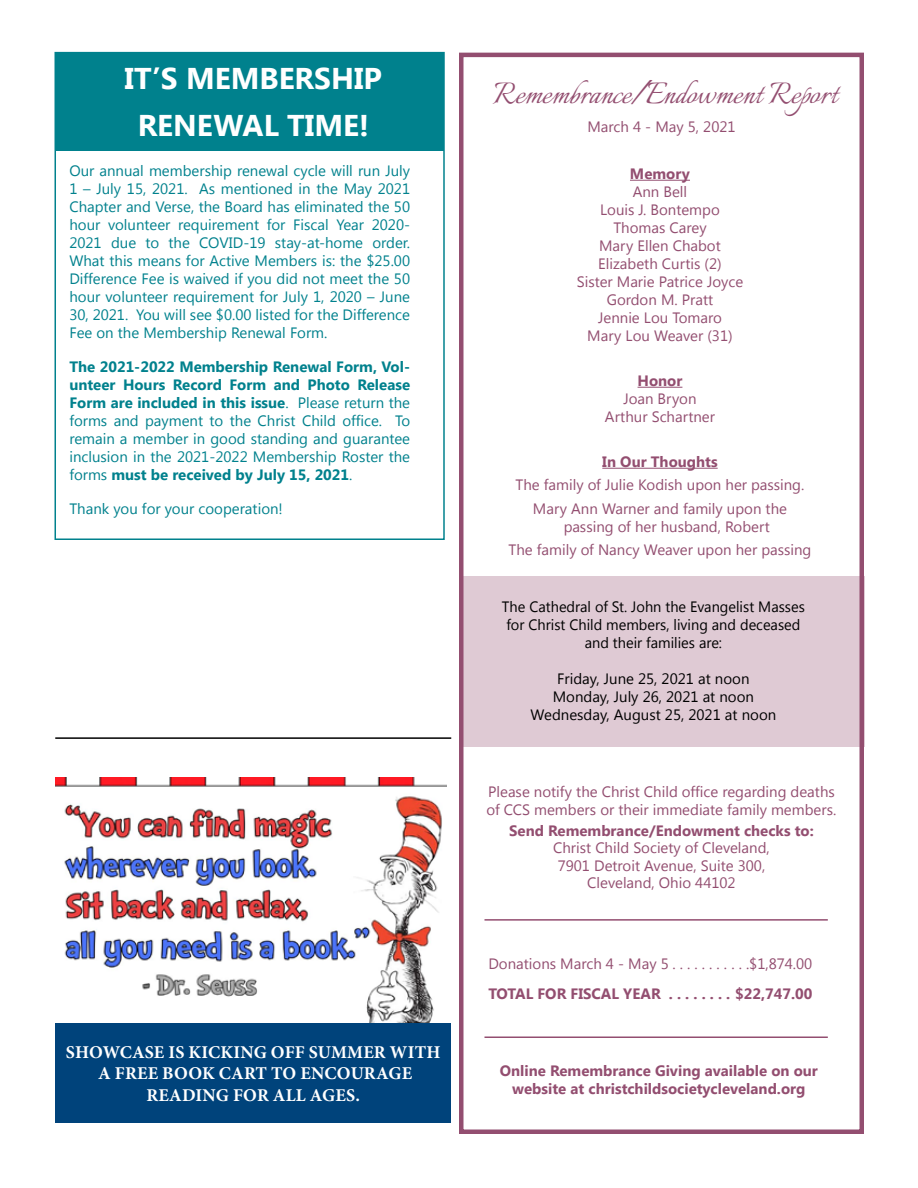
<style>
.page{position:relative;width:918px;height:1188px;background:#fff}
.page>*{position:absolute;margin:0;border:0;box-sizing:border-box;transform-origin:0 0}
.t1{font:37.5px "Italianno";color:#934e70}
.t2{font:700 30px/46.8px "Segoe UI";color:#fff;text-align:center}
.t3{font:700 18px/21.6px "Minion Pro";letter-spacing:.01em;color:#fff;text-align:center}
.t4{font:15px/18px "Segoe UI";color:#00818d;text-align:justify}
.t5{font:15px/18px "Segoe UI";color:#934e70;text-align:center}
.t6{font:15px/18px "Segoe UI";color:#000;text-align:center}
.t7{font:700 15px/18px "Segoe UI";color:#934e70;text-align:center}
.s1{font-weight:700}
</style>
<div class="page">
<div style="left:459px;top:576px;width:405px;height:170px;background:#dfcad4"></div>
<img style="left:55px;top:777px;width:392px;height:246px">
<div style="left:55px;top:1023px;width:396px;height:99px;background:#00437b"></div>
<hr style="left:55px;top:737px;width:396px;height:2px;background:#000">
<div style="left:459px;top:53px;width:405px;height:1081px;border:4px solid #934e70"></div>
<hr style="left:630px;top:180px;width:60px;height:1px;background:#934e70">
<hr style="left:638px;top:387px;width:44px;height:1px;background:#934e70">
<hr style="left:602px;top:468px;width:116px;height:1px;background:#934e70">
<hr style="left:484px;top:919px;width:344px;height:2px;background:#934e70">
<hr style="left:484px;top:1036px;width:344px;height:2px;background:#934e70">
<div style="left:55px;top:53px;width:389px;height:98px;background:#00818d"></div>
<div style="left:55px;top:52px;width:390px;height:488px;border:2px solid #00818d"></div>
<h2 class="t2" style="left:125px;top:54px;width:259px">IT’S MEMBERSHIP<br>RENEWAL TIME!</h2>
<p class="t4" style="left:69px;top:161px;width:342px">Our annual membership renewal cycle will run July 1 – July 15, 2021. As mentioned in the May 2021<br>Chapter and Verse, the Board has eliminated the 50 hour volunteer requirement for Fiscal Year 2020- 2021 due to the COVID-19 stay-at-home order.<br>What this means for Active Members is: the $25.00<br>Difference Fee is waived if you did not meet the 50 hour volunteer requirement for July 1, 2020 – June 30, 2021. You will see $0.00 listed for the Difference Fee on the Membership Renewal Form.</p>
<p class="t4" style="left:69px;top:357px;width:342px"><span class="s1">The 2021-2022 Membership Renewal Form, Vol&shy;unteer Hours Record Form and Photo Release Form are included in this issue</span>. Please return the forms and payment to the Christ Child office. To remain a member in good standing and guarantee inclusion in the 2021-2022 Membership Roster the forms <span class="s1">must be received by July 15, 2021</span>.</p>
<p class="t4" style="left:69px;top:499px;width:215px">Thank you for your cooperation!</p>
<p class="t3" style="left:66px;top:1041px;width:376px">SHOWCASE IS KICKING OFF SUMMER WITH<br>A FREE BOOK CART TO ENCOURAGE<br>READING FOR ALL AGES.</p>
<h1 class="t1" style="left:493px;top:73px;width:346px">Remembrance/Endowment Report</h1>
<p class="t5" style="left:587px;top:117px;width:150px">March 4 - May 5, 2021</p>
<p class="t7" style="left:630px;top:164px;width:62px">Memory</p>
<p class="t5" style="left:577px;top:182px;width:168px">Ann Bell<br>Louis J. Bontempo<br>Thomas Carey<br>Mary Ellen Chabot<br>Elizabeth Curtis (2)<br>Sister Marie Patrice Joyce<br>Gordon M. Pratt<br>Jennie Lou Tomaro<br>Mary Lou Weaver (31)</p>
<p class="t7" style="left:638px;top:371px;width:46px">Honor</p>
<p class="t5" style="left:605px;top:389px;width:112px">Joan Bryon<br>Arthur Schartner</p>
<p class="t7" style="left:602px;top:452px;width:117px">In Our Thoughts</p>
<p class="t5" style="left:516px;top:473px;width:290px;line-height:23.4px">The family of Julie Kodish upon her passing.<br>Mary Ann Warner and family upon the</p>
<p class="t5" style="left:509px;top:514px;width:304px;line-height:23.4px;text-align:left;text-indent:55px">passing of her husband, Robert<br>The family of Nancy Weaver upon her passing</p>
<p class="t6" style="left:502px;top:597px;width:304px">The Cathedral of St. John the Evangelist Masses for Christ Child members, living and deceased and their families are:</p>
<p class="t6" style="left:531px;top:669px;width:247px">Friday, June 25, 2021 at noon<br>Monday, July 26, 2021 at noon<br>Wednesday, August 25, 2021 at noon</p>
<p class="t5" style="left:487px;top:783px;width:351px;line-height:17.2px;text-align:left">Please notify the Christ Child office regarding deaths of CCS members or their immediate family members.</p>
<p class="t7" style="left:509px;top:821px;width:306px">Send Remembrance/Endowment checks to:</p>
<p class="t5" style="left:553px;top:839px;width:218px;line-height:17.2px">Christ Child Society of Cleveland,<br>7901 Detroit Avenue, Suite 300,<br>Cleveland, Ohio 44102</p>
<p class="t5" style="left:488px;top:954px;width:186px">Donations March 4 - May 5...........</p>
<p class="t5" style="left:749px;top:954px;width:65px">$1,874.00</p>
<p class="t7" style="left:488px;top:984px;width:182px">TOTAL FOR FISCAL YEAR .........</p>
<p class="t7" style="left:735px;top:984px;width:79px">$22,747.00</p>
<p class="t7" style="left:500px;top:1061px;width:320px">Online Remembrance Giving available on our website at christchildsocietycleveland.org</p>
</div>
